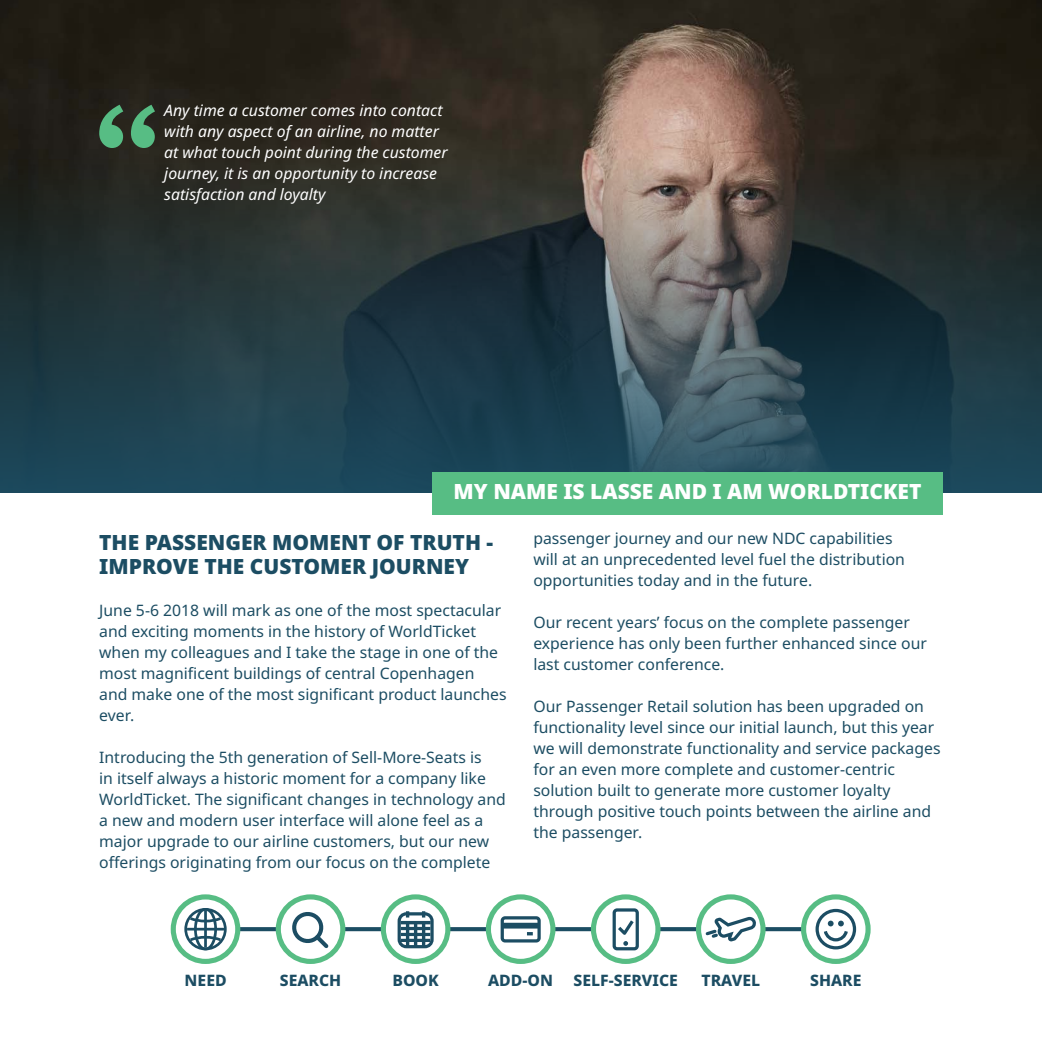
<style>
.page{position:relative;width:1042px;height:1042px;background:#fff}
.page>*{position:absolute;margin:0;border:0;box-sizing:border-box;transform-origin:0 0}
.t1{font:900 21px/24.5px "Noto Sans";color:#1c4d63}
.t2{font:900 21px "Noto Sans";color:#fff}
.t3{font:15.75px/21px "Noto Sans";color:#1c4d63}
.t4{font:italic 15.75px/21px "Noto Sans";color:#fff}
.t5{font:800 15.75px "Noto Sans";color:#1c4d63}
</style>
<div class="page">
<img style="left:0;top:0;width:1042px;height:150px">
<svg style="left:0;top:150px;width:1042px;height:343px;background:#2c3e44"></svg>
<div style="left:432px;top:472px;width:511px;height:43px;background:#57bd84"></div>
<svg style="left:99px;top:105px;width:56px;height:43px;background:#417754"></svg>
<svg style="left:240px;top:927px;width:561px;height:4px"></svg>
<svg style="left:173px;top:897px;width:65px;height:64px"></svg>
<div style="left:171px;top:894px;width:69px;height:70px;border:5px solid #57bd84;border-radius:50%"></div>
<svg style="left:278px;top:897px;width:65px;height:64px"></svg>
<div style="left:276px;top:894px;width:69px;height:70px;border:5px solid #57bd84;border-radius:50%"></div>
<svg style="left:383px;top:897px;width:65px;height:64px"></svg>
<div style="left:381px;top:894px;width:69px;height:70px;border:5px solid #57bd84;border-radius:50%"></div>
<svg style="left:488px;top:897px;width:65px;height:64px"></svg>
<div style="left:486px;top:894px;width:69px;height:70px;border:5px solid #57bd84;border-radius:50%"></div>
<svg style="left:593px;top:897px;width:65px;height:64px"></svg>
<div style="left:591px;top:894px;width:69px;height:70px;border:5px solid #57bd84;border-radius:50%"></div>
<svg style="left:397px;top:911px;width:37px;height:37px"></svg>
<svg style="left:287px;top:912px;width:45px;height:40px"></svg>
<svg style="left:184px;top:908px;width:43px;height:42px"></svg>
<hr style="left:187px;top:928px;width:37px;height:2px;background:#1c4d63">
<hr style="left:204px;top:910px;width:3px;height:37px;background:#1c4d63">
<svg style="left:803px;top:897px;width:65px;height:64px"></svg>
<div style="left:801px;top:894px;width:69px;height:70px;border:5px solid #57bd84;border-radius:50%"></div>
<svg style="left:698px;top:897px;width:65px;height:64px"></svg>
<div style="left:696px;top:894px;width:69px;height:70px;border:5px solid #57bd84;border-radius:50%"></div>
<svg style="left:703px;top:917px;width:53px;height:24px"></svg>
<div style="left:815px;top:909px;width:41px;height:40px;border:3px solid #1c4d63;border-radius:50%"></div>
<svg style="left:821px;top:920px;width:29px;height:23px"></svg>
<div style="left:612px;top:908px;width:27px;height:42px;border:3px solid #1c4d63;border-radius:3px"></div>
<div style="left:501px;top:916px;width:40px;height:26px;border:3px solid #1c4d63;border-radius:3px"></div>
<div style="left:502px;top:923px;width:37px;height:5px;background:#1c4d63"></div>
<svg style="left:614px;top:917px;width:23px;height:29px"></svg>
<svg style="left:527px;top:932px;width:6px;height:3px"></svg>
<p class="t4" style="left:164px;top:100px;width:285px">Any time a customer comes into contact with any aspect of an airline, no matter at what touch point during the customer journey, it is an opportunity to increase satisfaction and loyalty</p>
<h1 class="t2" style="left:454px;top:476px;width:469px">MY NAME IS LASSE AND I AM WORLDTICKET</h1>
<p class="t3" style="left:533px;top:528px;width:373px">passenger journey and our new NDC capabilities will at an unprecedented level fuel the distribution opportunities today and in the future.</p>
<p class="t3" style="left:533px;top:612px;width:395px">Our recent years’ focus on the complete passenger experience has only been further enhanced since our last customer conference.</p>
<p class="t3" style="left:533px;top:696px;width:409px">Our Passenger Retail solution has been upgraded on functionality level since our initial launch, but this year we will demonstrate functionality and service packages for an even more complete and customer-centric solution built to generate more customer loyalty through positive touch points between the airline and the passenger.</p>
<h1 class="t1" style="left:99px;top:530px;width:395px">THE PASSENGER MOMENT OF TRUTH -<br>IMPROVE THE CUSTOMER JOURNEY</h1>
<p class="t3" style="left:99px;top:600px;width:409px">June 5-6 2018 will mark as one of the most spectacular and exciting moments in the history of WorldTicket when my colleagues and I take the stage in one of the most magnificent buildings of central Copenhagen and make one of the most significant product launches ever.</p>
<p class="t3" style="left:99px;top:747px;width:408px">Introducing the 5th generation of Sell-More-Seats is<br>in itself always a historic moment for a company like WorldTicket. The significant changes in technology and a new and modern user interface will alone feel as a major upgrade to our airline customers, but our new offerings originating from our focus on the complete</p>
<p class="t5" style="left:185px;top:969px;width:44px">NEED</p>
<p class="t5" style="left:280px;top:969px;width:63px">SEARCH</p>
<p class="t5" style="left:392px;top:969px;width:48px">BOOK</p>
<p class="t5" style="left:488px;top:969px;width:66px">ADD-ON</p>
<p class="t5" style="left:573px;top:969px;width:106px">SELF-SERVICE</p>
<p class="t5" style="left:701px;top:969px;width:60px">TRAVEL</p>
<p class="t5" style="left:810px;top:969px;width:53px">SHARE</p>
</div>
